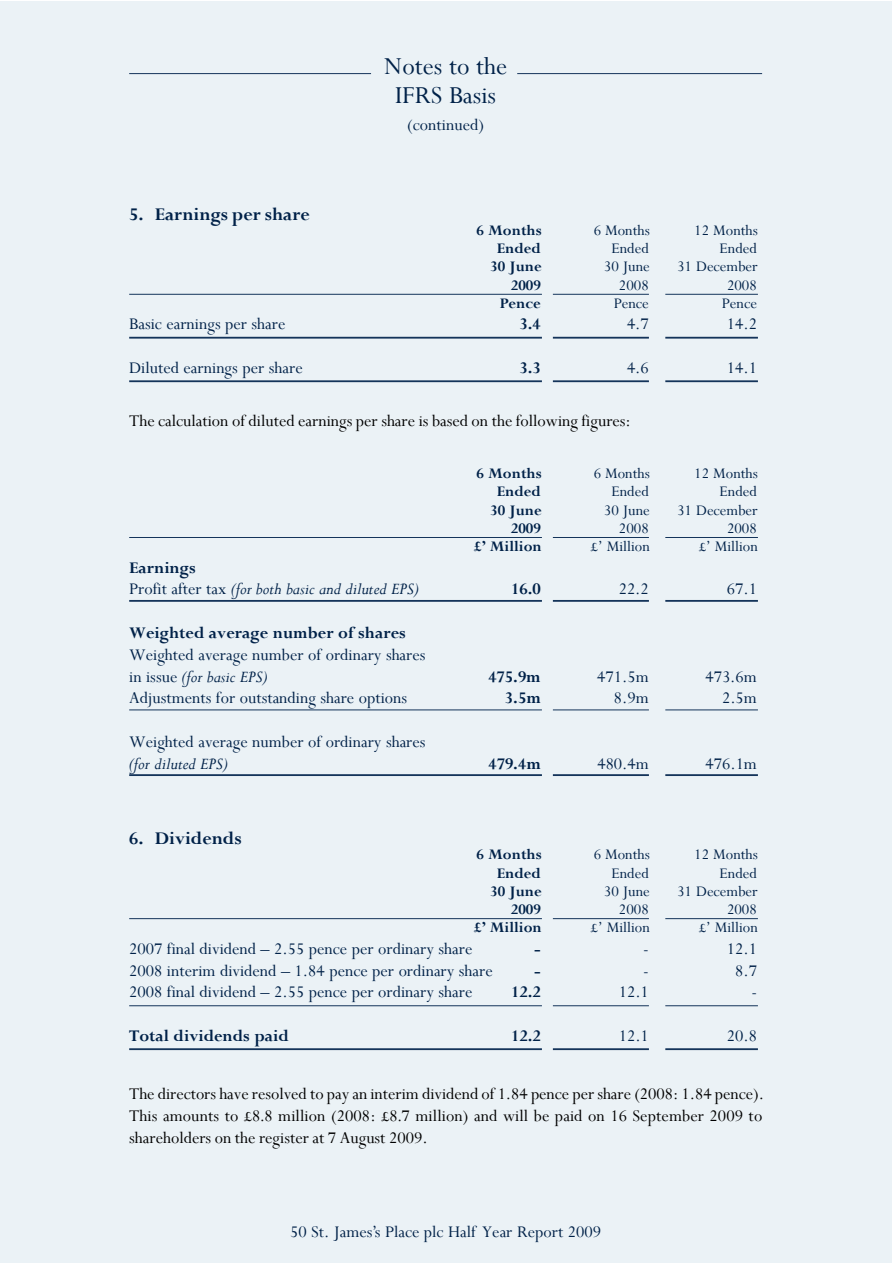
<style>
.page{position:relative;width:893px;height:1263px;background:#fff}
.page>*{position:absolute;margin:0;border:0;box-sizing:border-box;transform-origin:0 0}
.t1{font:27.15px/29.1px "Perpetua";color:#002148;text-align:center}
.t2{font:700 19.95px "Perpetua";color:#002148}
.t3{font:18.15px/21.8px "Perpetua";color:#002148}
.t4{font:18.15px/21.8px "Perpetua";color:#000;text-align:justify}
.t5{font:700 18.15px "Perpetua";color:#002148}
.t6{font:italic 18.15px/21.8px "Perpetua";color:#002148}
.t7{font:16.35px "Perpetua";color:#002148}
.t8{font:700 16.35px "Perpetua";color:#002148}
.s1{font-weight:700;font-style:normal}
.s2{font-style:normal}
.s3{font-style:italic}
</style>
<div class="page">
<div style="left:0;top:2px;width:891px;height:1261px;background:#ebf2f6"></div>
<hr style="left:665px;top:380px;width:93px;height:2px;background:#14345a">
<hr style="left:553px;top:380px;width:96px;height:2px;background:#14345a">
<hr style="left:129px;top:380px;width:413px;height:2px;background:#14345a">
<svg style="left:665px;top:293px;width:93px;height:2px"></svg>
<svg style="left:552px;top:293px;width:97px;height:2px"></svg>
<svg style="left:129px;top:293px;width:413px;height:2px"></svg>
<svg style="left:665px;top:709px;width:93px;height:2px"></svg>
<svg style="left:552px;top:709px;width:97px;height:2px"></svg>
<svg style="left:129px;top:709px;width:413px;height:2px"></svg>
<svg style="left:665px;top:537px;width:93px;height:1px"></svg>
<svg style="left:552px;top:537px;width:97px;height:1px"></svg>
<svg style="left:129px;top:537px;width:413px;height:1px"></svg>
<hr style="left:665px;top:337px;width:93px;height:2px;background:#14345a">
<hr style="left:553px;top:337px;width:96px;height:2px;background:#14345a">
<hr style="left:129px;top:337px;width:413px;height:2px;background:#14345a">
<hr style="left:665px;top:600px;width:93px;height:2px;background:#14345a">
<hr style="left:553px;top:600px;width:96px;height:2px;background:#14345a">
<hr style="left:129px;top:600px;width:413px;height:2px;background:#14345a">
<hr style="left:665px;top:774px;width:93px;height:2px;background:#14345a">
<hr style="left:553px;top:774px;width:96px;height:2px;background:#14345a">
<hr style="left:129px;top:774px;width:413px;height:2px;background:#14345a">
<svg style="left:665px;top:918px;width:93px;height:2px"></svg>
<svg style="left:552px;top:918px;width:97px;height:2px"></svg>
<svg style="left:129px;top:918px;width:413px;height:2px"></svg>
<hr style="left:665px;top:1048px;width:93px;height:2px;background:#14345a">
<hr style="left:553px;top:1048px;width:96px;height:2px;background:#14345a">
<hr style="left:129px;top:1048px;width:413px;height:2px;background:#14345a">
<svg style="left:665px;top:1005px;width:93px;height:2px"></svg>
<svg style="left:552px;top:1005px;width:97px;height:2px"></svg>
<svg style="left:129px;top:1005px;width:413px;height:2px"></svg>
<svg style="left:129px;top:73px;width:243px;height:2px"></svg>
<svg style="left:517px;top:73px;width:246px;height:2px"></svg>
<p class="t2" style="left:129px;top:204px;width:182px">5. Earnings per share</p>
<h1 class="t1" style="left:384px;top:53px;width:125px">Notes to the<br>IFRS Basis</h1>
<p class="t3" style="left:407px;top:115px;width:78px">(continued)</p>
<p class="t8" style="left:477px;top:222px;width:67px">6 Months</p>
<p class="t7" style="left:594px;top:222px;width:58px">6 Months</p>
<p class="t7" style="left:694px;top:222px;width:65px">12 Months</p>
<p class="t8" style="left:497px;top:240px;width:45px">Ended</p>
<p class="t7" style="left:611px;top:240px;width:39px">Ended</p>
<p class="t7" style="left:719px;top:240px;width:39px">Ended</p>
<p class="t8" style="left:490px;top:258px;width:53px">30 June</p>
<p class="t7" style="left:604px;top:258px;width:47px">30 June</p>
<p class="t7" style="left:677px;top:258px;width:82px">31 December</p>
<p class="t8" style="left:511px;top:276px;width:31px">2009</p>
<p class="t7" style="left:619px;top:276px;width:31px">2008</p>
<p class="t7" style="left:727px;top:276px;width:31px">2008</p>
<p class="t8" style="left:500px;top:294px;width:43px">Pence</p>
<p class="t7" style="left:614px;top:294px;width:37px">Pence</p>
<p class="t7" style="left:722px;top:294px;width:37px">Pence</p>
<p class="t3" style="left:129px;top:314px;width:158px">Basic earnings per share</p>
<p class="t5" style="left:519px;top:315px;width:23px">3.4</p>
<p class="t3" style="left:627px;top:314px;width:23px">4.7</p>
<p class="t3" style="left:727px;top:314px;width:32px">14.2</p>
<p class="t3" style="left:129px;top:358px;width:175px">Diluted earnings per share</p>
<p class="t5" style="left:519px;top:358px;width:23px">3.3</p>
<p class="t3" style="left:627px;top:358px;width:23px">4.6</p>
<p class="t3" style="left:727px;top:358px;width:32px">14.1</p>
<p class="t4" style="left:129px;top:411px;width:503px">The calculation of diluted earnings per share is based on the following figures:</p>
<p class="t6" style="left:129px;top:557px;width:291px"><span class="s1">Earnings<br></span><span class="s2">Profit after tax</span> (for both basic and diluted EPS)</p>
<p class="t5" style="left:129px;top:623px;width:278px">Weighted average number of shares</p>
<p class="t3" style="left:129px;top:644px;width:298px">Weighted average number of ordinary shares in issue <span class="s3">(for basic EPS)</span></p>
<p class="t8" style="left:477px;top:465px;width:67px">6 Months</p>
<p class="t7" style="left:594px;top:465px;width:58px">6 Months</p>
<p class="t7" style="left:694px;top:465px;width:65px">12 Months</p>
<p class="t8" style="left:497px;top:483px;width:45px">Ended</p>
<p class="t7" style="left:611px;top:483px;width:39px">Ended</p>
<p class="t7" style="left:719px;top:483px;width:39px">Ended</p>
<p class="t8" style="left:490px;top:501px;width:53px">30 June</p>
<p class="t7" style="left:604px;top:501px;width:47px">30 June</p>
<p class="t7" style="left:677px;top:501px;width:82px">31 December</p>
<p class="t8" style="left:511px;top:519px;width:31px">2009</p>
<p class="t7" style="left:619px;top:519px;width:31px">2008</p>
<p class="t7" style="left:727px;top:519px;width:31px">2008</p>
<p class="t8" style="left:474px;top:537px;width:69px">£’ Million</p>
<p class="t7" style="left:591px;top:537px;width:61px">£’ Million</p>
<p class="t7" style="left:699px;top:537px;width:61px">£’ Million</p>
<p class="t5" style="left:511px;top:580px;width:31px">16.0</p>
<p class="t3" style="left:619px;top:579px;width:32px">22.2</p>
<p class="t3" style="left:727px;top:579px;width:32px">67.1</p>
<p class="t5" style="left:488px;top:667px;width:54px">475.9m</p>
<p class="t3" style="left:597px;top:666px;width:53px">471.5m</p>
<p class="t3" style="left:705px;top:666px;width:53px">473.6m</p>
<p class="t3" style="left:129px;top:688px;width:279px">Adjustments for outstanding share options</p>
<p class="t5" style="left:505px;top:688px;width:37px">3.5m</p>
<p class="t3" style="left:614px;top:688px;width:36px">8.9m</p>
<p class="t3" style="left:722px;top:688px;width:36px">2.5m</p>
<p class="t3" style="left:129px;top:732px;width:298px">Weighted average number of ordinary shares</p>
<p class="t6" style="left:129px;top:753px;width:100px">(for diluted EPS)</p>
<p class="t5" style="left:488px;top:754px;width:54px">479.4m</p>
<p class="t3" style="left:597px;top:753px;width:53px">480.4m</p>
<p class="t3" style="left:705px;top:753px;width:53px">476.1m</p>
<p class="t2" style="left:129px;top:828px;width:114px">6. Dividends</p>
<p class="t8" style="left:477px;top:846px;width:67px">6 Months</p>
<p class="t7" style="left:594px;top:846px;width:58px">6 Months</p>
<p class="t7" style="left:694px;top:846px;width:65px">12 Months</p>
<p class="t8" style="left:497px;top:864px;width:45px">Ended</p>
<p class="t7" style="left:611px;top:864px;width:39px">Ended</p>
<p class="t7" style="left:719px;top:864px;width:39px">Ended</p>
<p class="t8" style="left:490px;top:882px;width:53px">30 June</p>
<p class="t7" style="left:604px;top:882px;width:47px">30 June</p>
<p class="t7" style="left:677px;top:882px;width:82px">31 December</p>
<p class="t8" style="left:511px;top:900px;width:31px">2009</p>
<p class="t7" style="left:619px;top:900px;width:31px">2008</p>
<p class="t7" style="left:727px;top:900px;width:31px">2008</p>
<p class="t8" style="left:474px;top:919px;width:69px">£’ Million</p>
<p class="t7" style="left:591px;top:919px;width:61px">£’ Million</p>
<p class="t7" style="left:699px;top:919px;width:61px">£’ Million</p>
<p class="t3" style="left:129px;top:938px;width:345px">2007 final dividend – 2.55 pence per ordinary share</p>
<p class="t5" style="left:534px;top:939px;width:8px">-</p>
<p class="t3" style="left:643px;top:938px;width:7px">-</p>
<p class="t3" style="left:727px;top:938px;width:32px">12.1</p>
<p class="t3" style="left:129px;top:960px;width:365px">2008 interim dividend – 1.84 pence per ordinary share</p>
<p class="t5" style="left:534px;top:961px;width:8px">-</p>
<p class="t3" style="left:643px;top:960px;width:7px">-</p>
<p class="t3" style="left:735px;top:960px;width:23px">8.7</p>
<p class="t3" style="left:129px;top:982px;width:345px">2008 final dividend – 2.55 pence per ordinary share</p>
<p class="t5" style="left:511px;top:983px;width:31px">12.2</p>
<p class="t3" style="left:619px;top:982px;width:32px">12.1</p>
<p class="t3" style="left:751px;top:982px;width:7px">-</p>
<p class="t5" style="left:129px;top:1026px;width:161px">Total dividends paid</p>
<p class="t5" style="left:511px;top:1026px;width:31px">12.2</p>
<p class="t3" style="left:619px;top:1026px;width:32px">12.1</p>
<p class="t3" style="left:727px;top:1026px;width:32px">20.8</p>
<p class="t4" style="left:129px;top:1084px;width:636px">The directors have resolved to pay an interim dividend of 1.84 pence per share (2008: 1.84 pence).<br>This amounts to £8.8 million (2008: £8.7 million) and will be paid on 16 September 2009 to shareholders on the register at 7 August 2009.</p>
<p class="t3" style="left:290px;top:1222px;width:312px">50 St. James’s Place plc Half Year Report 2009</p>
</div>
